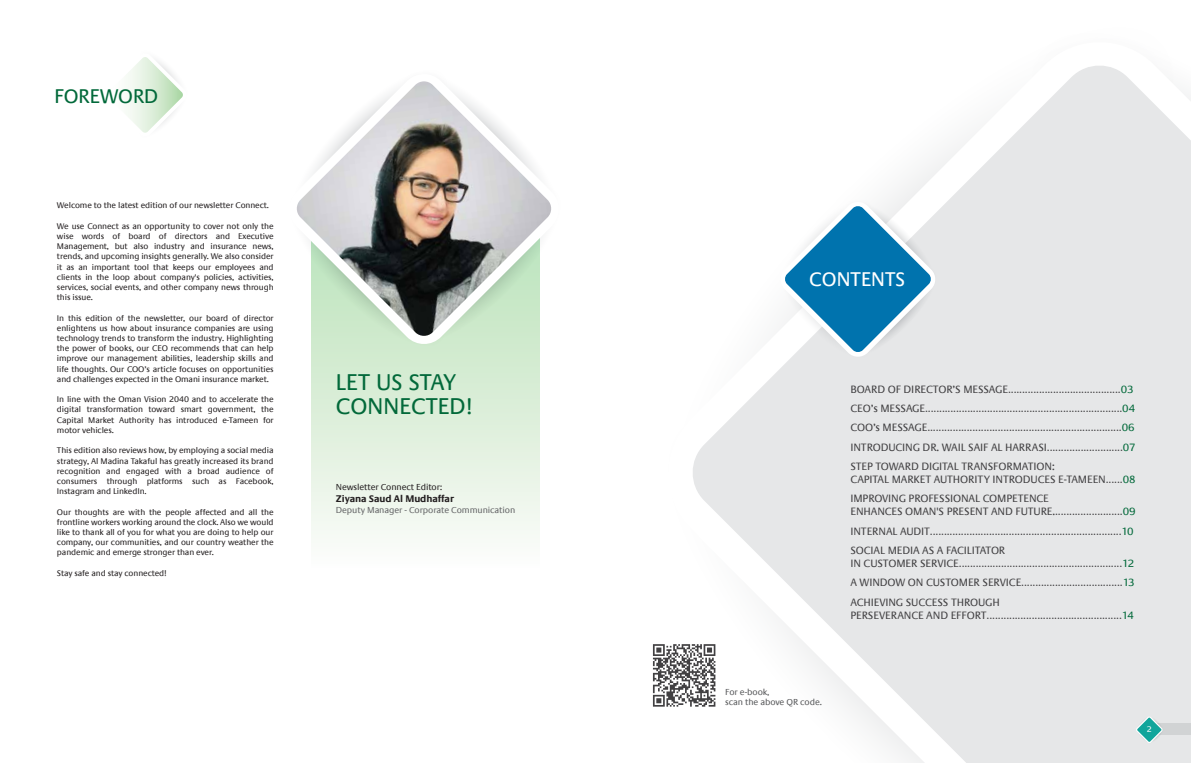
<style>
.page{position:relative;width:1191px;height:766px;background:#fff}
.page>*{position:absolute;margin:0;border:0;box-sizing:border-box;transform-origin:0 0}
.t1{font:23px/23.6px "Praxis Com";color:#02693a}
.t2{font:20px "Praxis Com";color:#fff}
.t3{font:20px "Praxis Com";color:#02693a}
.t4{font:300 11px/19.2px "Praxis Com";color:#414042}
.t5{font:11px/19.2px "Praxis LT";letter-spacing:-.01em;color:#414042}
.t6{font:700 10px "Praxis LT";letter-spacing:-.01em;color:#231f20}
.t7{font:9px "Praxis LT";letter-spacing:-.01em;color:#636466}
.t8{font:9px/9.8px "Praxis LT";letter-spacing:-.01em;color:#58595b}
.t9{font:9px "Praxis LT";letter-spacing:-.01em;color:#231f20}
.t10{font:8.5px/10.2px "Praxis LT";letter-spacing:-.01em;color:#231f20;text-align:justify}
.t11{font:8.5px "Praxis LT";color:#fff}
.s1{font-family:"Praxis LT";font-weight:400}
.s2{font-family:"Praxis LT";font-weight:400;color:#02693a}
.s3{font-family:"Praxis Com";font-weight:300}
.s4{color:#02693a}
</style>
<div class="page">
<svg style="left:311px;top:346px;width:229px;height:189px;background:#e2f1df"></svg>
<svg style="left:690px;top:66px;width:500px;height:696px;fill:#e6e7e8"></svg>
<svg style="left:779px;top:199px;width:157px;height:159px"></svg>
<div style="left:1148px;top:723px;width:43px;height:11px;background:#d1d3d4"></div>
<svg style="left:1135px;top:715px;width:28px;height:28px"></svg>
<svg style="left:128px;top:57px;width:55px;height:76px"></svg>
<svg style="left:311px;top:337px;width:229px;height:9px;background:#d2ebd0"></svg>
<img style="left:297px;top:81px;width:254px;height:256px">
<svg style="left:653px;top:644px;width:62px;height:62px"></svg>
<h2 class="t3" style="left:54px;top:85px;width:105px">FOREWORD</h2>
<p class="t10" style="left:57px;top:200px;width:213px">Welcome to the latest edition of our newsletter Connect.</p>
<p class="t10" style="left:57px;top:221px;width:218px">We use Connect as an opportunity to cover not only the wise words of board of directors and Executive Management, but also industry and insurance news, trends, and upcoming insights generally. We also consider it as an important tool that keeps our employees and clients in the loop about company's policies, activities, services, social events, and other company news through this issue.</p>
<p class="t10" style="left:57px;top:313px;width:218px">In this edition of the newsletter, our board of director enlightens us how about insurance companies are using technology trends to transform the industry. Highlighting the power of books, our CEO recommends that can help improve our management abilities, leadership skills and life thoughts. Our COO’s article focuses on opportunities and challenges expected in the Omani insurance market.</p>
<p class="t10" style="left:57px;top:394px;width:218px">In line with the Oman Vision 2040 and to accelerate the digital transformation toward smart government, the Capital Market Authority has introduced e-Tameen for motor vehicles.</p>
<p class="t10" style="left:57px;top:445px;width:218px">This edition also reviews how, by employing a social media strategy, Al Madina Takaful has greatly increased its brand recognition and engaged with a broad audience of consumers through platforms such as Facebook, Instagram and LinkedIn.</p>
<p class="t10" style="left:57px;top:506px;width:218px">Our thoughts are with the people affected and all the frontline workers working around the clock. Also we would like to thank all of you for what you are doing to help our company, our communities, and our country weather the pandemic and emerge stronger than ever.</p>
<p class="t10" style="left:57px;top:568px;width:111px">Stay safe and stay connected!</p>
<h1 class="t1" style="left:336px;top:371px;width:139px">LET US STAY<br>CONNECTED!</h1>
<p class="t9" style="left:336px;top:482px;width:108px">Newsletter Connect Editor:</p>
<p class="t6" style="left:336px;top:493px;width:120px">Ziyana Saud Al Mudhaffar</p>
<p class="t7" style="left:336px;top:505px;width:181px">Deputy Manager - Corporate Communication</p>
<h2 class="t2" style="left:809px;top:267px;width:97px">CONTENTS</h2>
<p class="t8" style="left:725px;top:687px;width:98px">For e-book,<br>scan the above QR code.</p>
<p class="t4" style="left:850px;top:379px;width:286px"><span class="s1">BOARD OF DIRECTOR’S MESSAGE</span>........................................<span class="s2">03<br></span><span class="s1">CEO’s MESSAGE</span>......................................................................<span class="s2">04<br></span><span class="s1">COO’s MESSAGE</span>.....................................................................<span class="s2">06</span></p>
<p class="t5" style="left:850px;top:437px;width:287px">INTRODUCING DR. WAIL SAIF AL HARRASI<span class="s3">...........................</span><span class="s4">07<br></span>STEP TOWARD DIGITAL TRANSFORMATION:</p>
<p class="t5" style="left:850px;top:470px;width:286px">CAPITAL MARKET AUTHORITY INTRODUCES E-TAMEEN<span class="s3">......</span><span class="s4">08<br></span>IMPROVING PROFESSIONAL COMPETENCE</p>
<p class="t5" style="left:850px;top:502px;width:287px">ENHANCES OMAN'S PRESENT AND FUTURE.<span class="s3">........................</span><span class="s4">09</span></p>
<p class="t4" style="left:850px;top:521px;width:285px"><span class="s1">INTERNAL AUDIT</span>....................................................................<span class="s2">10</span></p>
<p class="t5" style="left:850px;top:540px;width:156px">SOCIAL MEDIA AS A FACILITATOR</p>
<p class="t4" style="left:850px;top:553px;width:286px"><span class="s1">IN CUSTOMER SERVICE</span>..........................................................<span class="s2">12<br></span><span class="s1">A WINDOW ON CUSTOMER SERVICE</span>....................................<span class="s2">13</span></p>
<p class="t5" style="left:850px;top:592px;width:151px">ACHIEVING SUCCESS THROUGH</p>
<p class="t4" style="left:850px;top:605px;width:285px"><span class="s1">PERSEVERANCE AND EFFORT</span>................................................<span class="s2">14</span></p>
<p class="t11" style="left:1146px;top:724px;width:7px">2</p>
</div>
